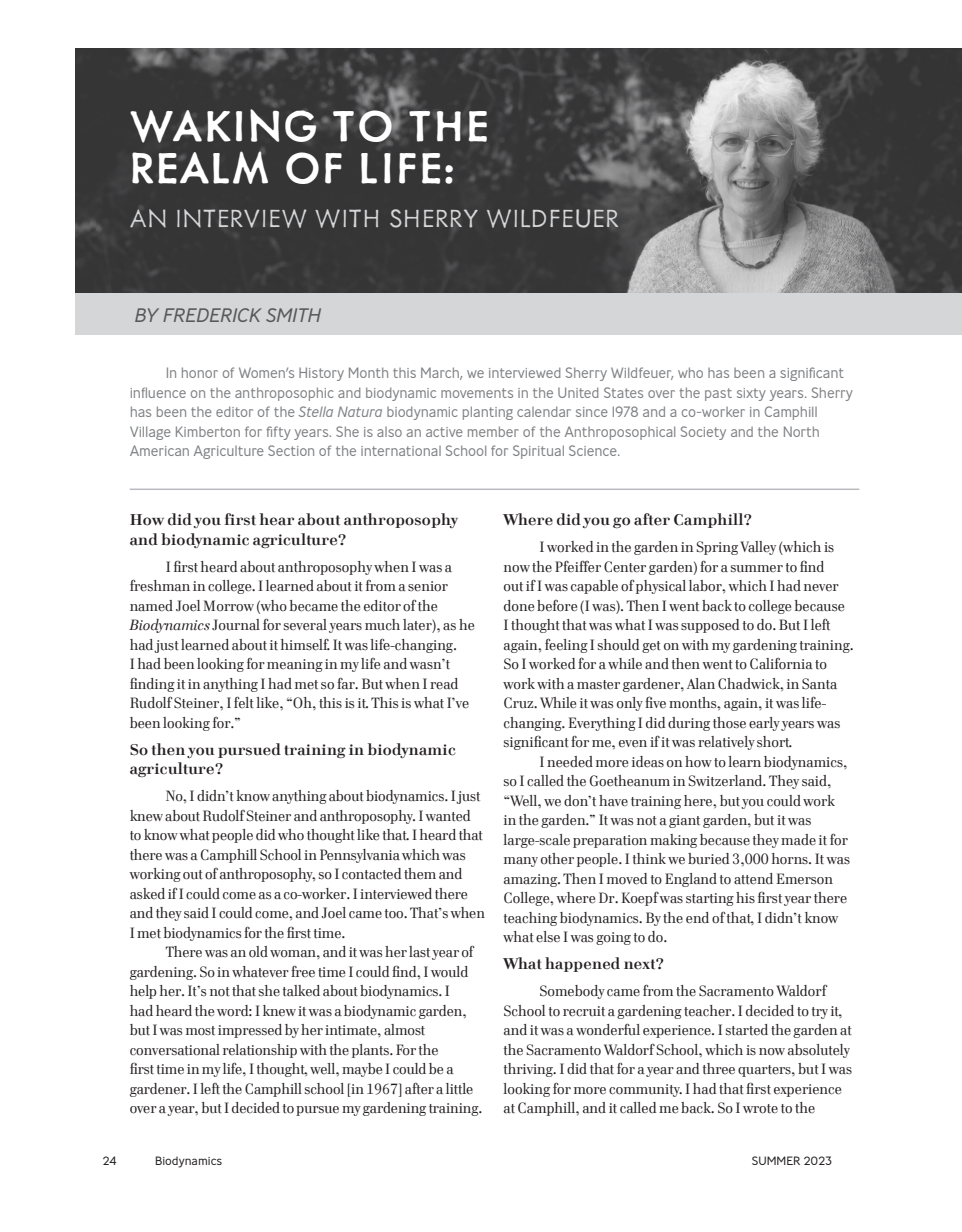
<style>
.page{position:relative;width:962px;height:1232px;background:#fff}
.page>*{position:absolute;margin:0;border:0;box-sizing:border-box;transform-origin:0 0}
.t1{font:500 49.5px/42px "Metallophile Sp 8";letter-spacing:.02em;color:#fff}
.t2{font:300 28.5px "Metallophile Sp 8";letter-spacing:.01em;color:#d5d6d8}
.t3{font:italic 300 19.5px "Ministry";color:#57585a}
.t4{font:700 15.75px/19.5px "Cellini TF";letter-spacing:.02em;color:#231f20;scale:1.05 1}
.t5{font:15px/19.5px "Cellini TF";color:#231f20}
.t6{font:300 15px/19.5px "Ministry";letter-spacing:-.01em;color:#808285;scale:.96 1}
.t7{font:300 12px "Ministry";color:#231f20}
.s1{font-style:italic}
</style>
<div class="page">
<img style="left:76px;top:49px;width:885px;height:245px">
<div style="left:76px;top:294px;width:885px;height:41px;background:#d5d6d8"></div>
<hr style="left:130px;top:488px;width:729px;height:2px;background:#babbbe">
<h1 class="t1" style="left:130px;top:103px;width:360px">WAKING TO THE<br>REALM OF LIFE:</h1>
<h2 class="t2" style="left:129px;top:201px;width:491px">AN INTERVIEW WITH SHERRY WILDFEUER</h2>
<h3 class="t3" style="left:135px;top:303px;width:188px">BY FREDERICK SMITH</h3>
<p class="t6" style="left:130px;top:363px;width:754px;text-indent:36px">In honor of Women’s History Month this March, we interviewed Sherry Wildfeuer, who has been a significant influence on the anthroposophic and biodynamic movements in the United States over the past sixty years. Sherry has been the editor of the <span class="s1">Stella Natura</span> biodynamic planting calendar since 1978 and a co-worker in Camphill Village Kimberton for fifty years. She is also an active member of the Anthroposophical Society and the North American Agriculture Section of the international School for Spiritual Science.</p>
<p class="t4" style="left:130px;top:509px;width:314px">How did you first hear about anthroposophy and biodynamic agriculture?</p>
<p class="t5" style="left:130px;top:556px;width:346px;text-indent:36px">I first heard about anthroposophy when I was a freshman in college. I learned about it from a senior named Joel Morrow (who became the editor of the <span class="s1">Biodynamics</span> Journal for several years much later), as he had just learned about it himself. It was life-changing.<br>I had been looking for meaning in my life and wasn’t finding it in anything I had met so far. But when I read Rudolf Steiner, I felt like, “Oh, this is it. This is what I’ve been looking for.”</p>
<p class="t4" style="left:130px;top:739px;width:312px">So then you pursued training in biodynamic agriculture?</p>
<p class="t5" style="left:130px;top:786px;width:356px;text-indent:36px">No, I didn’t know anything about biodynamics. I just knew about Rudolf Steiner and anthroposophy. I wanted to know what people did who thought like that. I heard that there was a Camphill School in Pennsylvania which was working out of anthroposophy, so I contacted them and asked if I could come as a co-worker. I interviewed there and they said I could come, and Joel came too. That’s when I met biodynamics for the first time.</p>
<p class="t5" style="left:130px;top:942px;width:354px;text-indent:36px">There was an old woman, and it was her last year of gardening. So in whatever free time I could find, I would help her. It’s not that she talked about biodynamics. I<br>had heard the word: I knew it was a biodynamic garden, but I was most impressed by her intimate, almost conversational relationship with the plants. For the<br>first time in my life, I thought, well, maybe I could be a gardener. I left the Camphill school [in 1967] after a little over a year, but I decided to pursue my gardening training.</p>
<p class="t4" style="left:503px;top:509px;width:238px">Where did you go after Camphill?</p>
<p class="t5" style="left:503px;top:537px;width:352px;text-indent:36px">I worked in the garden in Spring Valley (which is now the Pfeiffer Center garden) for a summer to find<br>out if I was capable of physical labor, which I had never done before (I was). Then I went back to college because<br>I thought that was what I was supposed to do. But I left again, feeling I should get on with my gardening training.<br>So I worked for a while and then went to California to work with a master gardener, Alan Chadwick, in Santa Cruz. While it was only five months, again, it was life&shy;changing. Everything I did during those early years was significant for me, even if it was relatively short.</p>
<p class="t5" style="left:503px;top:751px;width:348px;text-indent:36px">I needed more ideas on how to learn biodynamics, so I called the Goetheanum in Switzerland. They said, “Well, we don’t have training here, but you could work in the garden.” It was not a giant garden, but it was large-scale preparation making because they made it for many other people. I think we buried 3,000 horns. It was amazing. Then I moved to England to attend Emerson College, where Dr. Koepf was starting his first year there teaching biodynamics. By the end of that, I didn’t know what else I was going to do.</p>
<p class="t4" style="left:503px;top:953px;width:154px">What happened next?</p>
<p class="t5" style="left:503px;top:981px;width:350px;text-indent:36px">Somebody came from the Sacramento Waldorf School to recruit a gardening teacher. I decided to try it, and it was a wonderful experience. I started the garden at the Sacramento Waldorf School, which is now absolutely thriving. I did that for a year and three quarters, but I was looking for more community. I had that first experience at Camphill, and it called me back. So I wrote to the</p>
<p class="t7" style="left:103px;top:1153px;width:16px">24</p>
<p class="t7" style="left:155px;top:1153px;width:69px">Biodynamics</p>
<p class="t7" style="left:751px;top:1153px;width:82px">SUMMER 2023</p>
</div>
